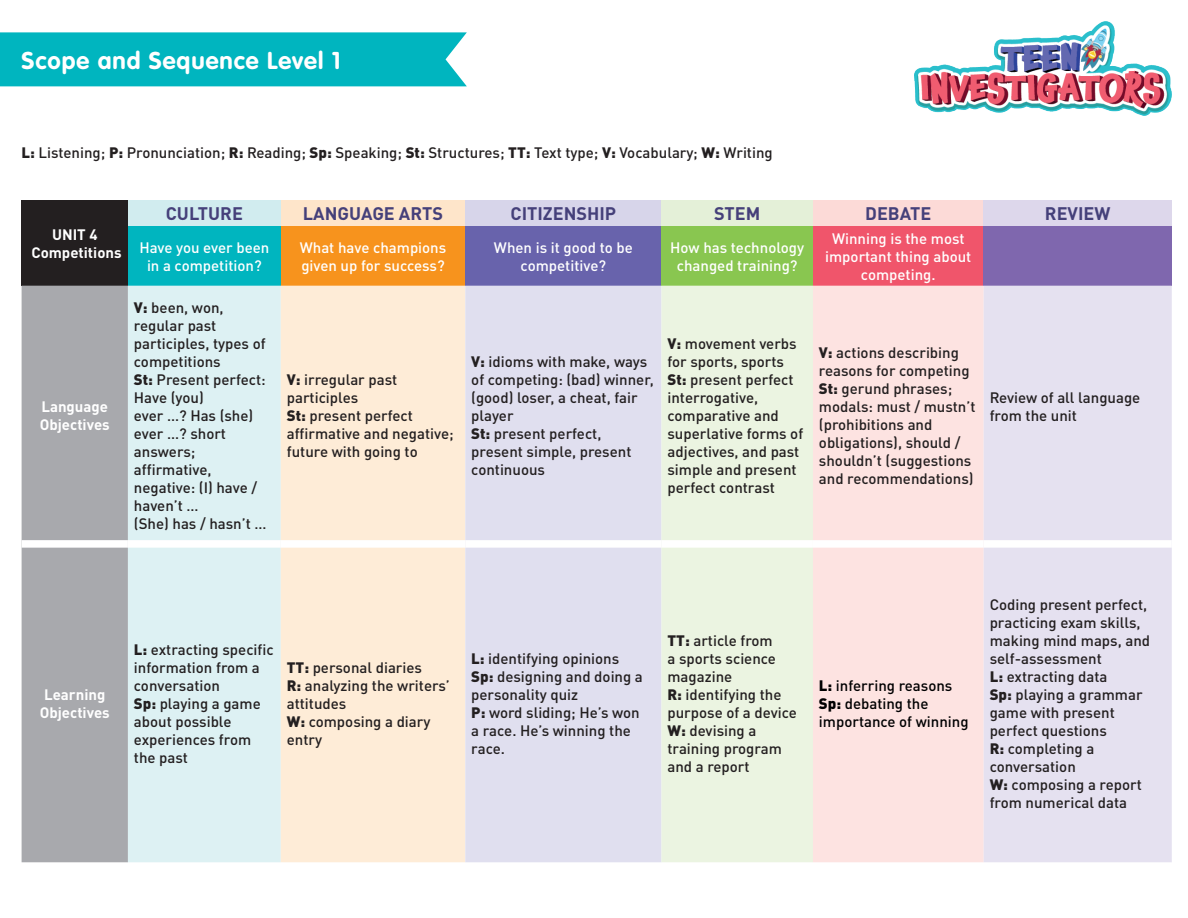
<style>
.page{position:relative;width:1188px;height:918px;background:#fff}
.page>*{position:absolute;margin:0;border:0;box-sizing:border-box;transform-origin:0 0}
.t1{font:700 24px "VAG Rounded Std";letter-spacing:.04em;color:#fff}
.t2{font:700 18px "DIN Pro";color:#45407a}
.t3{font:500 15px/18px "DIN Pro";color:#231f20}
.t4{font:500 15px/18px "DIN Pro";color:#fff;text-align:center}
.t5{font:700 15px/18px "DIN Pro";color:#fff}
.t6{font:500 15px/18px "DIN Pro";color:#000001}
.s1{font-weight:900}
</style>
<div class="page">
<div style="left:0;top:32px;width:467px;height:54px;background:#00b5bf"></div>
<img style="left:914px;top:22px;width:258px;height:94px">
<div style="left:22px;top:200px;width:106px;height:86px;background:#231f20"></div>
<div style="left:128px;top:200px;width:153px;height:26px;background:#d1ecef"></div>
<div style="left:281px;top:200px;width:184px;height:26px;background:#fee5ca"></div>
<div style="left:465px;top:200px;width:197px;height:26px;background:#d7d5ea"></div>
<div style="left:662px;top:200px;width:151px;height:26px;background:#e4f0d8"></div>
<div style="left:813px;top:200px;width:171px;height:26px;background:#fcdad7"></div>
<div style="left:984px;top:200px;width:188px;height:26px;background:#ddd7eb"></div>
<div style="left:128px;top:226px;width:153px;height:60px;background:#00b5bf"></div>
<div style="left:281px;top:226px;width:184px;height:60px;background:#f7931d"></div>
<div style="left:465px;top:226px;width:197px;height:60px;background:#6863ac"></div>
<div style="left:662px;top:226px;width:151px;height:60px;background:#89c650"></div>
<div style="left:813px;top:226px;width:171px;height:60px;background:#f0556b"></div>
<div style="left:984px;top:226px;width:188px;height:60px;background:#7f67ae"></div>
<div style="left:22px;top:286px;width:106px;height:576px;background:#a8a9ad"></div>
<div style="left:128px;top:286px;width:153px;height:576px;background:#ddf1f3"></div>
<div style="left:281px;top:286px;width:184px;height:576px;background:#feecd7"></div>
<div style="left:465px;top:286px;width:197px;height:576px;background:#e0dfef"></div>
<div style="left:662px;top:286px;width:151px;height:576px;background:#ebf4e1"></div>
<div style="left:813px;top:286px;width:171px;height:576px;background:#fde3e1"></div>
<div style="left:984px;top:286px;width:188px;height:576px;background:#e5e1f0"></div>
<div style="left:22px;top:540px;width:106px;height:8px;background:#fff"></div>
<div style="left:128px;top:540px;width:153px;height:8px;background:#fff"></div>
<div style="left:281px;top:540px;width:184px;height:8px;background:#fff"></div>
<div style="left:465px;top:540px;width:197px;height:8px;background:#fff"></div>
<div style="left:662px;top:540px;width:151px;height:8px;background:#fff"></div>
<div style="left:813px;top:540px;width:171px;height:8px;background:#fff"></div>
<div style="left:984px;top:540px;width:188px;height:8px;background:#fff"></div>
<h1 class="t1" style="left:22px;top:46px;width:321px">Scope and Sequence Level 1</h1>
<p class="t3" style="left:22px;top:142px;width:753px"><span class="s1">L:</span> Listening; <span class="s1">P:</span> Pronunciation; <span class="s1">R:</span> Reading; <span class="s1">Sp:</span> Speaking; <span class="s1">St:</span> Structures; <span class="s1">TT:</span> Text type; <span class="s1">V:</span> Vocabulary; <span class="s1">W:</span> Writing</p>
<p class="t5" style="left:31px;top:225px;width:92px;text-align:center">UNIT 4<br>Competitions</p>
<p class="t5" style="left:40px;top:396px;width:71px">Language<br>Objectives</p>
<p class="t2" style="left:166px;top:201px;width:79px">CULTURE</p>
<p class="t2" style="left:303px;top:201px;width:142px">LANGUAGE ARTS</p>
<p class="t2" style="left:511px;top:201px;width:107px">CITIZENSHIP</p>
<p class="t2" style="left:714px;top:201px;width:48px">STEM</p>
<p class="t2" style="left:865px;top:201px;width:68px">DEBATE</p>
<p class="t2" style="left:1045px;top:201px;width:67px">REVIEW</p>
<p class="t4" style="left:139px;top:237px;width:132px">Have you ever been in a competition?</p>
<p class="t4" style="left:300px;top:237px;width:148px;text-align:left">What have champions given up for success?</p>
<p class="t4" style="left:494px;top:237px;width:140px">When is it good to be competitive?</p>
<p class="t4" style="left:670px;top:237px;width:135px">How has technology changed training?</p>
<p class="t4" style="left:825px;top:228px;width:148px">Winning is the most important thing about competing.</p>
<p class="t3" style="left:134px;top:296px;width:134px"><span class="s1">V:</span> been, won, regular past participles, types of competitions<br><span class="s1">St:</span> Present perfect:<br>Have (you)<br>ever …? Has (she) ever …? short answers; affirmative, negative: (I) have / haven’t …<br>(She) has / hasn’t …</p>
<p class="t3" style="left:287px;top:368px;width:168px"><span class="s1">V:</span> irregular past participles<br><span class="s1">St:</span> present perfect affirmative and negative; future with going to</p>
<p class="t3" style="left:471px;top:350px;width:184px"><span class="s1">V:</span> idioms with make, ways of competing: (bad) winner, (good) loser, a cheat, fair player<br><span class="s1">St:</span> present perfect, present simple, present continuous</p>
<p class="t3" style="left:667px;top:332px;width:137px"><span class="s1">V:</span> movement verbs for sports, sports<br><span class="s1">St:</span> present perfect interrogative, comparative and superlative forms of adjectives, and past simple and present perfect contrast</p>
<p class="t3" style="left:819px;top:341px;width:158px"><span class="s1">V:</span> actions describing reasons for competing<br><span class="s1">St:</span> gerund phrases; modals: must / mustn’t (prohibitions and obligations), should / shouldn’t (suggestions and recommendations)</p>
<p class="t3" style="left:990px;top:386px;width:152px">Review of all language from the unit</p>
<p class="t5" style="left:40px;top:685px;width:71px">Learning<br>Objectives</p>
<p class="t3" style="left:134px;top:639px;width:141px"><span class="s1">L:</span> extracting specific information from a conversation<br><span class="s1">Sp:</span> playing a game about possible experiences from the past</p>
<p class="t3" style="left:287px;top:657px;width:164px"><span class="s1">TT:</span> personal diaries<br><span class="s1">R:</span> analyzing the writers’ attitudes<br><span class="s1">W:</span> composing a diary entry</p>
<p class="t3" style="left:471px;top:648px;width:173px"><span class="s1">L:</span> identifying opinions<br><span class="s1">Sp:</span> designing and doing a personality quiz<br><span class="s1">P:</span> word sliding; He’s won a race. He’s winning the race.</p>
<p class="t3" style="left:667px;top:630px;width:131px"><span class="s1">TT:</span> article from<br>a sports science magazine<br><span class="s1">R:</span> identifying the purpose of a device<br><span class="s1">W:</span> devising a training program and a report</p>
<p class="t6" style="left:819px;top:675px;width:151px"><span class="s1">L:</span> inferring reasons<br><span class="s1">Sp:</span> debating the importance of winning</p>
<p class="t3" style="left:990px;top:594px;width:162px">Coding present perfect, practicing exam skills, making mind maps, and self-assessment<br><span class="s1">L:</span> extracting data<br><span class="s1">Sp:</span> playing a grammar game with present perfect questions<br><span class="s1">R:</span> completing a conversation<br><span class="s1">W:</span> composing a report from numerical data</p>
</div>
